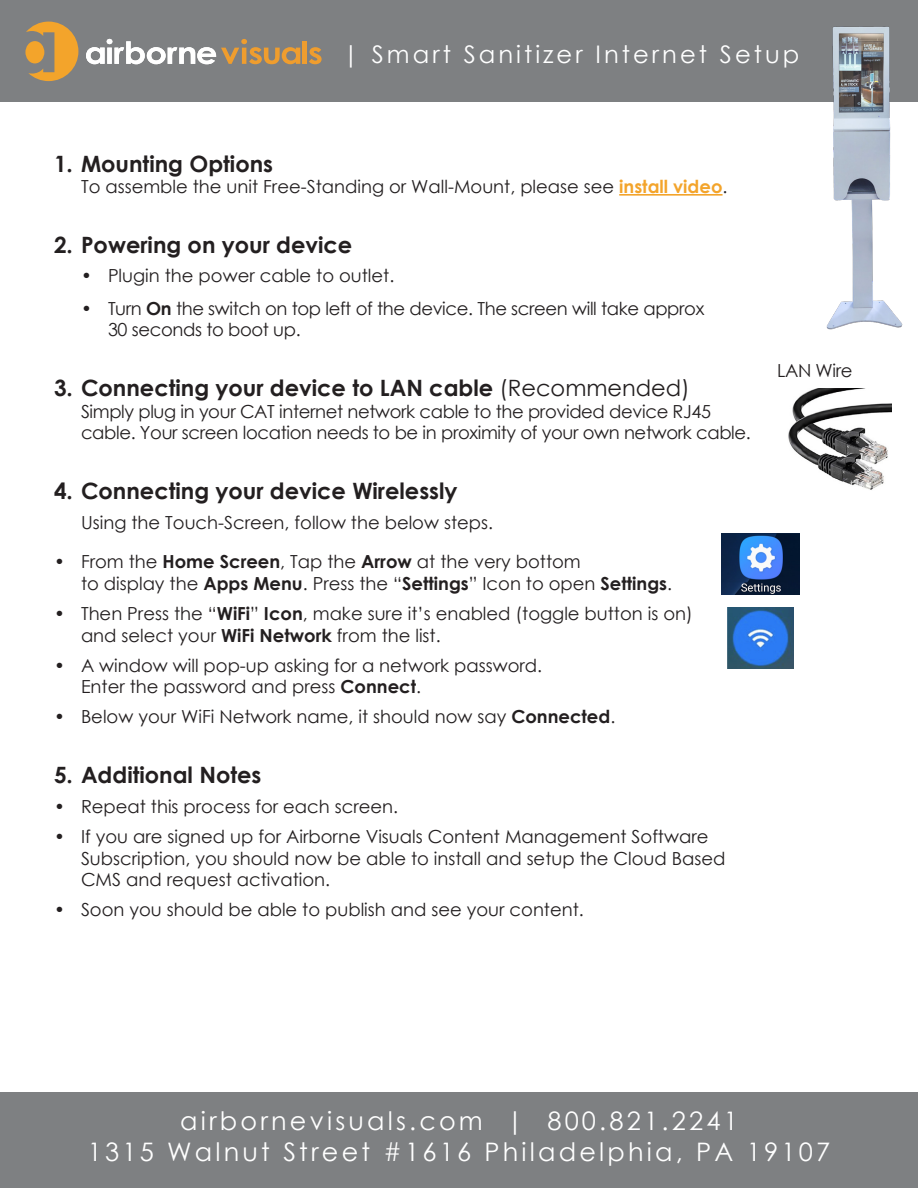
<style>
.page{position:relative;width:918px;height:1188px;background:#fff}
.page>*{position:absolute;margin:0;border:0;box-sizing:border-box;transform-origin:0 0}
.t1{font:25.5px "Century Gothic";letter-spacing:.125em;color:#fff}
.t2{font:24.3px "Century Gothic";letter-spacing:.125em;color:#fff}
.t3{font:700 22.5px "Century Gothic";color:#231f20}
.t4{font:18px/21.6px "Century Gothic";color:#231f20}
.t5{font:18px/21.6px "Century Gothic";letter-spacing:-.02em;color:#231f20}
.s1{font-weight:700;color:#f3a42b}
.s2{font-weight:700}
.s3{font-weight:400}
</style>
<div class="page">
<div style="left:0;top:0;width:918px;height:102px;background:#7e8082"></div>
<svg style="left:26px;top:22px;width:52px;height:59px"></svg>
<div style="left:25px;top:41px;width:19px;height:22px;background:#f3a42b;border-radius:50%"></div>
<svg style="left:309px;top:47px;width:13px;height:17px"></svg>
<div style="left:302px;top:41px;width:5px;height:23px;background:#ef9d2e"></div>
<svg style="left:86px;top:39px;width:214px;height:25px"></svg>
<img style="left:826px;top:26px;width:77px;height:304px">
<hr style="left:619px;top:194px;width:104px;height:2px;background:#f3a42b">
<img style="left:788px;top:388px;width:103px;height:102px">
<div style="left:0;top:1092px;width:918px;height:96px;background:#7e8082"></div>
<img style="left:721px;top:533px;width:79px;height:62px">
<img style="left:728px;top:607px;width:65px;height:62px">
<p class="t2" style="left:343px;top:37px;width:458px">| Smart Sanitizer Internet Setup</p>
<p class="t3" style="left:54px;top:146px;width:221px">1. Mounting Options</p>
<p class="t4" style="left:81px;top:176px;width:648px">To assemble the unit Free-Standing or Wall-Mount, please see <span class="s1">install video</span>.</p>
<p class="t3" style="left:54px;top:228px;width:300px">2. Powering on your device</p>
<p class="t4" style="left:81px;top:264px;width:315px"><span class="s2">•</span> Plugin the power cable to outlet.</p>
<p class="t5" style="left:108px;top:297px;width:598px;text-indent:-27px">• Turn <span class="s2">On</span> the switch on top left of the device. The screen will take approx<br>30 seconds to boot up.</p>
<p class="t3" style="left:54px;top:371px;width:637px">3. Connecting your device to LAN cable <span class="s3">(Recommended)</span></p>
<p class="t5" style="left:81px;top:400px;width:671px">Simply plug in your CAT internet network cable to the provided device RJ45 cable. Your screen location needs to be in proximity of your own network cable.</p>
<p class="t3" style="left:54px;top:474px;width:405px">4. Connecting your device Wirelessly</p>
<p class="t4" style="left:81px;top:512px;width:414px">Using the Touch-Screen, follow the below steps.</p>
<p class="t4" style="left:81px;top:551px;width:593px;text-indent:-27px">• From the <span class="s2">Home Screen</span>, Tap the <span class="s2">Arrow</span> at the very bottom<br>to display the <span class="s2">Apps Menu</span>. Press the “<span class="s2">Settings</span>” Icon to open <span class="s2">Settings</span>.</p>
<p class="t4" style="left:81px;top:602px;width:613px;text-indent:-27px">• Then Press the “<span class="s2">WiFi</span>” <span class="s2">Icon</span>, make sure it’s enabled (toggle button is on) and select your <span class="s2">WiFi Network</span> from the list.</p>
<p class="t4" style="left:81px;top:654px;width:463px;text-indent:-27px">• A window will pop-up asking for a network password.<br>Enter the password and press <span class="s2">Connect</span>.</p>
<p class="t4" style="left:54px;top:706px;width:563px">• Below your WiFi Network name, it should now say <span class="s2">Connected</span>.</p>
<p class="t3" style="left:54px;top:758px;width:209px">5. Additional Notes</p>
<p class="t4" style="left:54px;top:796px;width:346px">• Repeat this process for each screen.</p>
<p class="t4" style="left:81px;top:826px;width:646px;text-indent:-27px">• If you are signed up for Airborne Visuals Content Management Software<br>Subscription, you should now be able to install and setup the Cloud Based<br>CMS and request activation.</p>
<p class="t4" style="left:54px;top:899px;width:531px">• Soon you should be able to publish and see your content.</p>
<p class="t4" style="left:777px;top:359px;width:77px">LAN Wire</p>
<p class="t1" style="left:180px;top:1103px;width:559px">airbornevisuals.com | 800.821.2241</p>
<p class="t1" style="left:88px;top:1133px;width:744px">1315 Walnut Street #1616 Philadelphia, PA 19107</p>
</div>
